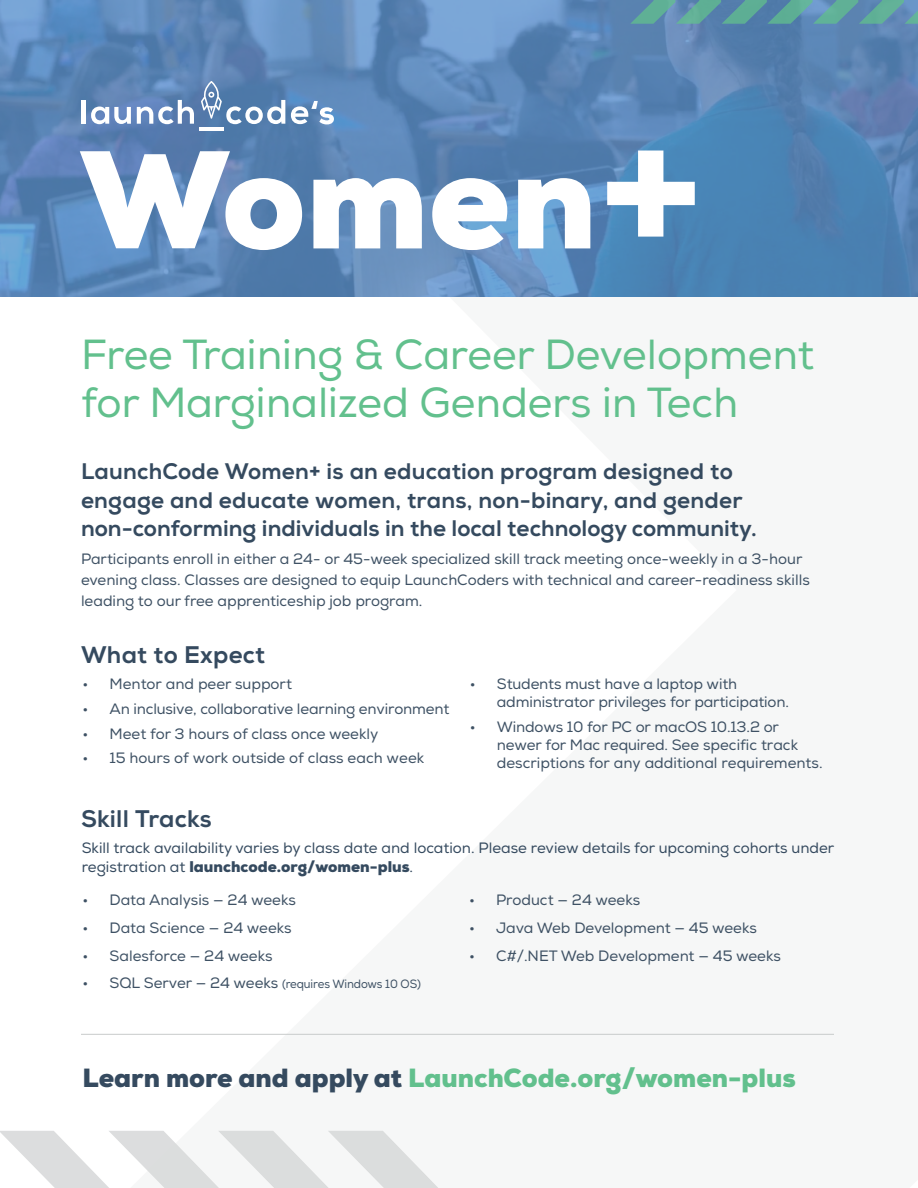
<style>
.page{position:relative;width:918px;height:1188px;background:#fff}
.page>*{position:absolute;margin:0;border:0;box-sizing:border-box;transform-origin:0 0}
.t1{font:900 135px "Nexa";color:#fff}
.t2{font:42px/48px "Nexa";color:#62c08d}
.t3{font:900 25.5px "Nexa";color:#62c08d}
.t4{font:800 24px "Nexa";letter-spacing:.01em;color:#354a5f}
.t5{font:800 22.5px/28.5px "Nexa";letter-spacing:.01em;color:#354a5f}
.t6{font:15px/18px "Nexa";color:#3e5164}
.t7{font:15px/18.8px "Nexa";color:#354a5f}
.t8{font:12px "Nexa";letter-spacing:-.01em;color:#3e5164;scale:.95 1}
.s1{font-weight:800;font-size:210px}
.s2{font-weight:900}
.s3{font-size:15px}
.s4{color:#354a5f}
</style>
<div class="page">
<svg style="left:0;top:0;width:918px;height:296px;background:#5986b7"></svg>
<svg style="left:629px;top:0;width:289px;height:24px;background:#5d9aa5"></svg>
<hr style="left:81px;top:1034px;width:753px;height:1px;background:#c8cbcb">
<hr style="left:82px;top:100px;width:4px;height:24px;background:#fff">
<svg style="left:91px;top:107px;width:40px;height:17px"></svg>
<svg style="left:137px;top:100px;width:57px;height:24px"></svg>
<hr style="left:199px;top:127px;width:25px;height:3px;background:#fff">
<svg style="left:201px;top:81px;width:84px;height:43px;background:#7395bb"></svg>
<svg style="left:291px;top:101px;width:43px;height:23px"></svg>
<svg style="left:0;top:1131px;width:439px;height:57px"></svg>
<h1 class="t1" style="left:81px;top:111px;width:625px">Women<span class="s1">+</span></h1>
<h2 class="t2" style="left:81px;top:332px;width:735px">Free Training &amp; Career Development for Marginalized Genders in Tech</h2>
<h3 class="t5" style="left:81px;top:458px;width:677px">LaunchCode Women+ is an education program designed to engage and educate women, trans, non-binary, and gender non-conforming individuals in the local technology community.</h3>
<p class="t6" style="left:81px;top:549px;width:730px;line-height:21px">Participants enroll in either a 24- or 45-week specialized skill track meeting once-weekly in a 3-hour evening class. Classes are designed to equip LaunchCoders with technical and career-readiness skills leading to our free apprenticeship job program.</p>
<h3 class="t4" style="left:81px;top:640px;width:186px">What to Expect</h3>
<p class="t6" style="left:82px;top:675px;width:211px">• Mentor and peer support</p>
<p class="t6" style="left:82px;top:700px;width:368px">• An inclusive, collaborative learning environment</p>
<p class="t6" style="left:82px;top:725px;width:297px">• Meet for 3 hours of class once weekly</p>
<p class="t6" style="left:82px;top:750px;width:343px">• 15 hours of work outside of class each week</p>
<h3 class="t4" style="left:81px;top:804px;width:132px">Skill Tracks</h3>
<p class="t6" style="left:497px;top:675px;width:294px;text-indent:-27px">• Students must have a laptop with administrator privileges for participation.</p>
<p class="t6" style="left:497px;top:718px;width:327px;text-indent:-27px">• Windows 10 for PC or macOS 10.13.2 or newer for Mac required. See specific track descriptions for any additional requirements.</p>
<p class="t7" style="left:82px;top:839px;width:754px">Skill track availability varies by class date and location. Please review details for upcoming cohorts under registration at <span class="s2">launchcode.org/women-plus</span>.</p>
<p class="t6" style="left:82px;top:891px;width:215px">• Data Analysis — 24 weeks</p>
<p class="t6" style="left:82px;top:919px;width:211px">• Data Science — 24 weeks</p>
<p class="t6" style="left:82px;top:947px;width:192px">• Salesforce — 24 weeks</p>
<p class="t8" style="left:82px;top:977px;width:358px"><span class="s3">• SQL Server — 24 weeks</span> (requires Windows 10 OS)</p>
<p class="t6" style="left:469px;top:891px;width:173px">• Product — 24 weeks</p>
<p class="t6" style="left:469px;top:919px;width:289px">• Java Web Development — 45 weeks</p>
<p class="t6" style="left:469px;top:947px;width:313px">• C#/.NET Web Development — 45 weeks</p>
<h3 class="t3" style="left:82px;top:1061px;width:715px"><span class="s4">Learn more and apply at</span> LaunchCode.org/women-plus</h3>
</div>
